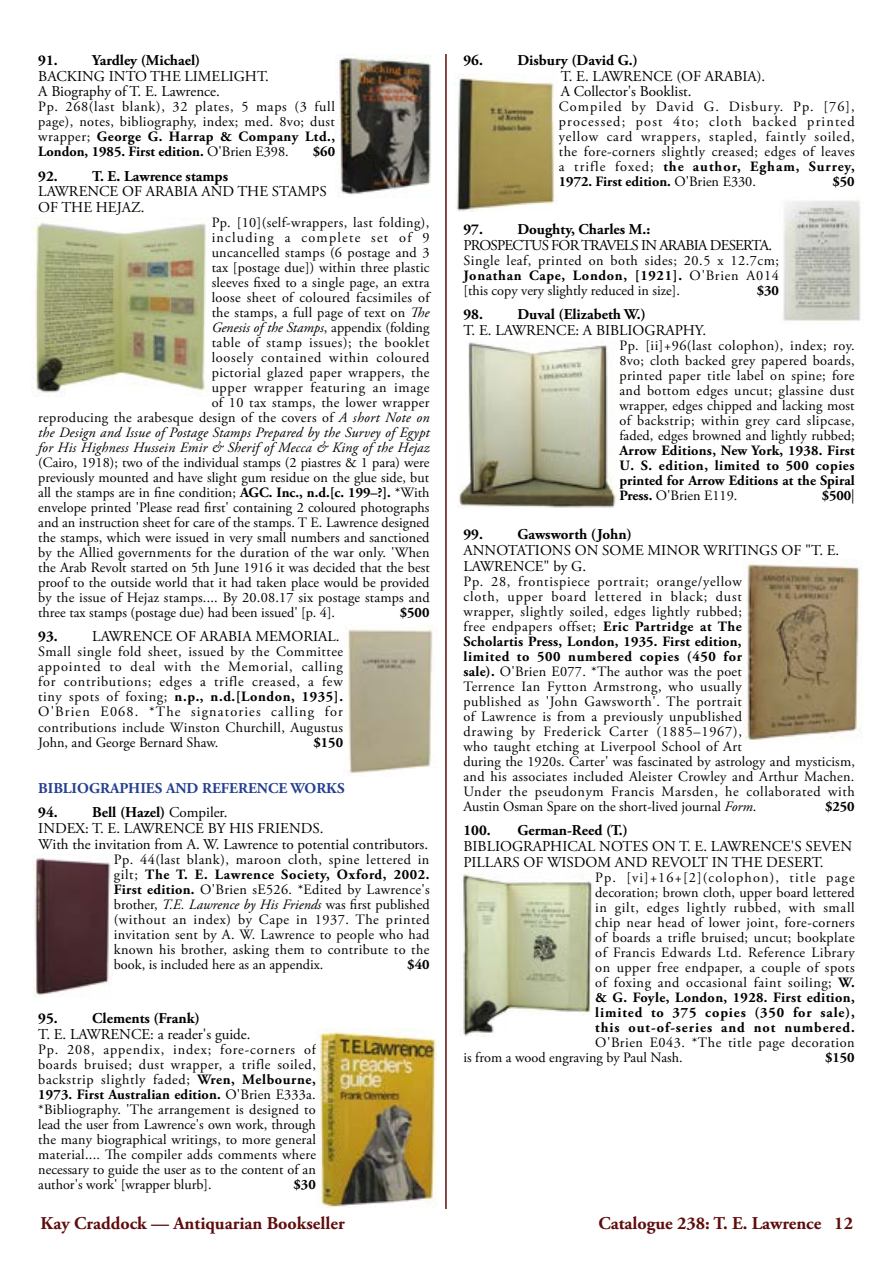
<style>
.page{position:relative;width:893px;height:1263px;background:#fff}
.page>*{position:absolute;margin:0;border:0;box-sizing:border-box;transform-origin:0 0}
.t1{font:700 18px "Adobe Garamond Pro";color:#600c0c}
.t2{font:15px/15.8px "Adobe Garamond Pro";color:#000}
.t3{font:700 15px "Adobe Garamond Pro";color:#000}
.t4{font:15px "Adobe Garamond Pro";letter-spacing:-.05em;color:#000}
.t5{font:700 15px "Adobe Garamond Pro";color:#25408f}
.t6{font:14.25px/15px "Adobe Garamond Pro";letter-spacing:.03em;color:#000;text-align:justify}
.t7{font:700 14.25px/15px "Adobe Garamond Pro";letter-spacing:.005em;color:#000;text-align:justify}
.s1{font-weight:700}
.s2{font-style:italic}
.s3{font-weight:400}
</style>
<div class="page">
<hr style="left:445px;top:54px;width:2px;height:1155px;background:#600c0c">
<img style="left:336px;top:54px;width:95px;height:142px">
<img style="left:34px;top:218px;width:173px;height:176px">
<img style="left:348px;top:626px;width:85px;height:147px">
<img style="left:33px;top:854px;width:80px;height:143px">
<img style="left:316px;top:1029px;width:121px;height:180px">
<img style="left:456px;top:73px;width:99px;height:138px">
<img style="left:783px;top:200px;width:78px;height:121px">
<img style="left:458px;top:340px;width:159px;height:168px">
<img style="left:744px;top:562px;width:118px;height:179px">
<img style="left:460px;top:872px;width:133px;height:164px">
<p class="t3" style="left:38px;top:51px;width:164px">91. Yardley (Michael)</p>
<p class="t2" style="left:38px;top:69px;width:232px">BACKING INTO THE LIMELIGHT.<br>A Biography of T. E. Lawrence.</p>
<p class="t6" style="left:38px;top:100px;width:298px">Pp. 268(last blank), 32 plates, 5 maps (3 full page), notes, bibliography, index; med. 8vo; dust wrapper; <span class="s1">George G. Harrap &amp; Company Ltd., London, 1985. First edition.</span> O'Brien E398.</p>
<p class="t7" style="left:313px;top:145px;width:24px">$60</p>
<p class="t3" style="left:38px;top:167px;width:191px">92. T. E. Lawrence stamps</p>
<p class="t2" style="left:38px;top:184px;width:290px">LAWRENCE OF ARABIA AND THE STAMPS<br>OF THE HEJAZ.</p>
<p class="t6" style="left:38px;top:216px;width:393px;text-align:right">Pp. [10](self-wrappers, last folding),<br>including a complete set of 9<br>uncancelled stamps (6 postage and 3<br>tax [postage due]) within three plastic<br>sleeves fixed to a single page, an extra<br>loose sheet of coloured facsimiles of<br>the stamps, a full page of text on <span class="s2">The<br>Genesis of the Stamps</span>, appendix (folding<br>table of stamp issues); the booklet<br>loosely contained within coloured<br>pictorial glazed paper wrappers, the<br>upper wrapper featuring an image<br>of 10 tax stamps, the lower wrapper<br>reproducing the arabesque design of the covers of <span class="s2">A short Note on the Design and Issue of Postage Stamps Prepared by the Survey of Egypt for His Highness Hussein Emir &amp; Sherif of Mecca &amp; King of the Hejaz</span></p>
<p class="t6" style="left:38px;top:456px;width:393px">(Cairo, 1918); two of the individual stamps (2 piastres &amp; 1 para) were previously mounted and have slight gum residue on the glue side, but all the stamps are in fine condition; <span class="s1">AGC. Inc., n.d.[c. 199–?].</span> *With envelope printed 'Please read first' containing 2 coloured photographs and an instruction sheet for care of the stamps. T E. Lawrence designed the stamps, which were issued in very small numbers and sanctioned by the Allied governments for the duration of the war only. 'When the Arab Revolt started on 5th June 1916 it was decided that the best proof to the outside world that it had taken place would be provided by the issue of Hejaz stamps.... By 20.08.17 six postage stamps and three tax stamps (postage due) had been issued' [p. 4].</p>
<p class="t7" style="left:400px;top:606px;width:31px">$500</p>
<p class="t2" style="left:38px;top:629px;width:303px"><span class="s1">93.</span> LAWRENCE OF ARABIA MEMORIAL.</p>
<p class="t6" style="left:38px;top:645px;width:306px">Small single fold sheet, issued by the Committee appointed to deal with the Memorial, calling for contributions; edges a trifle creased, a few tiny spots of foxing; <span class="s1">n.p., n.d.[London, 1935].<br></span>O'Brien E068. *The signatories calling for contributions include Winston Churchill, Augustus John, and George Bernard Shaw.</p>
<p class="t7" style="left:313px;top:735px;width:31px">$150</p>
<p class="t5" style="left:38px;top:779px;width:308px">BIBLIOGRAPHIES AND REFERENCE WORKS</p>
<p class="t2" style="left:38px;top:805px;width:391px"><span class="s1">94. Bell (Hazel)</span> Compiler.<br>INDEX: T. E. LAWRENCE BY HIS FRIENDS.<br>With the invitation from A. W. Lawrence to potential contributors.</p>
<p class="t6" style="left:114px;top:852px;width:317px">Pp. 44(last blank), maroon cloth, spine lettered in gilt; <span class="s1">The T. E. Lawrence Society, Oxford, 2002.<br>First edition.</span> O'Brien sE526. *Edited by Lawrence's brother, <span class="s2">T.E. Lawrence by His Friends</span> was first published (without an index) by Cape in 1937. The printed invitation sent by A. W. Lawrence to people who had known his brother, asking them to contribute to the book, is included here as an appendix.</p>
<p class="t7" style="left:407px;top:957px;width:24px">$40</p>
<p class="t3" style="left:38px;top:1009px;width:163px">95. Clements (Frank)</p>
<p class="t2" style="left:38px;top:1027px;width:214px">T. E. LAWRENCE: a reader's guide.</p>
<p class="t6" style="left:38px;top:1042px;width:279px">Pp. 208, appendix, index; fore-corners of boards bruised; dust wrapper, a trifle soiled, backstrip slightly faded; <span class="s1">Wren, Melbourne, 1973. First Australian edition.</span> O'Brien E333a. *Bibliography. 'The arrangement is designed to lead the user from Lawrence's own work, through the many biographical writings, to more general material.... The compiler adds comments where necessary to guide the user as to the content of an author's work' [wrapper blurb].</p>
<p class="t7" style="left:294px;top:1177px;width:24px">$30</p>
<p class="t3" style="left:463px;top:51px;width:176px">96. Disbury (David G.)</p>
<p class="t2" style="left:561px;top:69px;width:206px">T. E. LAWRENCE (OF ARABIA).<br>A Collector's Booklist.</p>
<p class="t6" style="left:559px;top:100px;width:297px">Compiled by David G. Disbury. Pp. [76], processed; post 4to; cloth backed printed yellow card wrappers, stapled, faintly soiled, the fore-corners slightly creased; edges of leaves a trifle foxed; <span class="s1">the author, Egham, Surrey, 1972. First edition.</span> O'Brien E330.</p>
<p class="t7" style="left:832px;top:175px;width:24px">$50</p>
<p class="t3" style="left:463px;top:221px;width:188px">97. Doughty, Charles M.:</p>
<p class="t4" style="left:463px;top:236px;width:310px">PROSPECTUS FOR TRAVELS IN ARABIA DESERTA.</p>
<p class="t6" style="left:463px;top:253px;width:317px">Single leaf, printed on both sides; 20.5 x 12.7cm; <span class="s1">Jonathan Cape, London, [1921].</span> O'Brien A014 [this copy very slightly reduced in size].</p>
<p class="t7" style="left:757px;top:283px;width:24px">$30</p>
<p class="t3" style="left:463px;top:306px;width:184px">98. Duval (Elizabeth W.)</p>
<p class="t2" style="left:463px;top:323px;width:244px">T. E. LAWRENCE: A BIBLIOGRAPHY.</p>
<p class="t6" style="left:619px;top:338px;width:237px">Pp. [ii]+96(last colophon), index; roy.<br>8vo; cloth backed grey papered boards, printed paper title label on spine; fore and bottom edges uncut; glassine dust wrapper, edges chipped and lacking most of backstrip; within grey card slipcase, faded, edges browned and lightly rubbed;</p>
<p class="t7" style="left:619px;top:443px;width:237px">Arrow Editions, New York, 1938. First U. S. edition, limited to 500 copies printed for Arrow Editions at the Spiral Press. <span class="s3">O'Brien E119.</span></p>
<p class="t7" style="left:822px;top:488px;width:35px">$500<span class="s3">|</span></p>
<p class="t3" style="left:463px;top:526px;width:170px">99. Gawsworth (John)</p>
<p class="t2" style="left:463px;top:543px;width:377px">ANNOTATIONS ON SOME MINOR WRITINGS OF "T. E.<br>LAWRENCE" by G.</p>
<p class="t6" style="left:463px;top:574px;width:393px;text-align:left">Pp. 28, frontispiece portrait; orange/yellow<br>cloth, upper board lettered in black; dust<br>wrapper, slightly soiled, edges lightly rubbed;<br>free endpapers offset; <span class="s1">Eric Partridge at The<br>Scholartis Press, London, 1935. First edition,<br>limited to 500 numbered copies (450 for<br>sale).</span> O'Brien E077. *The author was the poet<br>Terrence Ian Fytton Armstrong, who usually<br>published as 'John Gawsworth'. The portrait<br>of Lawrence is from a previously unpublished<br>drawing by Frederick Carter (1885–1967),<br>who taught etching at Liverpool School of Art<br>during the 1920s. Carter' was fascinated by astrology and mysticism, and his associates included Aleister Crowley and Arthur Machen.<br>Under the pseudonym Francis Marsden, he collaborated with Austin Osman Spare on the short-lived journal <span class="s2">Form</span>.</p>
<p class="t7" style="left:825px;top:799px;width:31px">$250</p>
<p class="t3" style="left:463px;top:821px;width:29px">100.</p>
<p class="t3" style="left:517px;top:821px;width:112px">German-Reed (T.)</p>
<p class="t2" style="left:463px;top:839px;width:390px">BIBLIOGRAPHICAL NOTES ON T. E. LAWRENCE'S SEVEN<br>PILLARS OF WISDOM AND REVOLT IN THE DESERT.</p>
<p class="t6" style="left:595px;top:870px;width:261px">Pp. [vi]+16+[2](colophon), title page decoration; brown cloth, upper board lettered in gilt, edges lightly rubbed, with small chip near head of lower joint, fore-corners of boards a trifle bruised; uncut; bookplate of Francis Edwards Ltd. Reference Library on upper free endpaper, a couple of spots of foxing and occasional faint soiling; <span class="s1">W. &amp; G. Foyle, London, 1928. First edition, limited to 375 copies (350 for sale), this out-of-series and not numbered.</span></p>
<p class="t6" style="left:463px;top:1035px;width:393px;text-indent:132px">O'Brien E043. *The title page decoration is from a wood engraving by Paul Nash.</p>
<p class="t7" style="left:825px;top:1050px;width:31px">$150</p>
<p class="t1" style="left:40px;top:1213px;width:306px">Kay Craddock — Antiquarian Bookseller</p>
<p class="t1" style="left:599px;top:1213px;width:256px">Catalogue 238: T. E. Lawrence 12</p>
</div>
